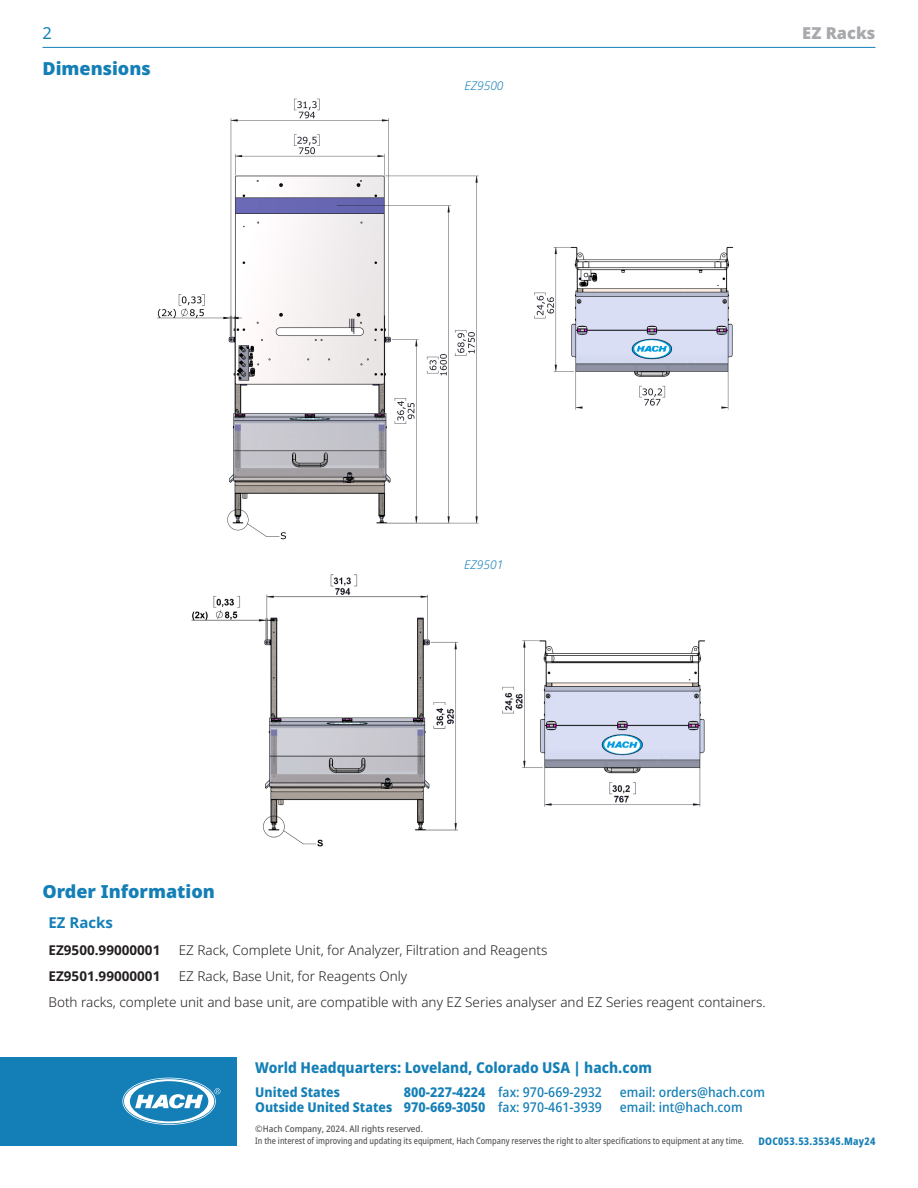
<style>
.page{position:relative;width:918px;height:1188px;background:#fff}
.page>*{position:absolute;margin:0;border:0;box-sizing:border-box;transform-origin:0 0}
.Head_2{font:900 18px "Noto Sans";color:#147fb7}
.Running_Head_Right{font:900 16.5px "Noto Sans";color:#a8a9ad}
.t1{font:16.5px "Noto Sans";color:#147fb7}
.t2{font:800 semi-condensed 15px "Noto Sans";color:#147fb7}
.Head_3_Text_1_Bold{font:700 15px "Noto Sans";color:#147fb7}
.Text_1{font:300 13.5px "Noto Sans";color:#231f20}
.t3{font:500 semi-condensed 13.5px "Noto Sans";color:#147fb7}
.t4{font:800 semi-condensed 13.5px "Noto Sans";color:#147fb7}
.Text_1_Text_1_Bold{font:700 13.5px "Noto Sans";color:#231f20}
.t5{font:italic 300 12px "Noto Sans";color:#147fb7}
.Doc_ID_No{font:800 condensed 10.5px "Noto Sans";letter-spacing:.025em;color:#147fb7}
.t6{font:500 semi-condensed 9px/12px "Noto Sans";color:#57585a}
.s1{font-weight:800}
.s2{font-weight:500}
</style>
<div class="page">
<hr style="left:43px;top:47px;width:832px;height:1px;background:#147fb7">
<div style="left:0;top:1057px;width:237px;height:88px;background:#147fb7"></div>
<svg style="left:122px;top:1078px;width:98px;height:47px"></svg>
<img style="left:157px;top:98px;width:577px;height:442px">
<img style="left:191px;top:574px;width:514px;height:273px">
<p class="t1" style="left:43px;top:22px;width:11px">2</p>
<p class="Head_2" style="left:43px;top:55px;width:110px">Dimensions</p>
<p class="t5" style="left:464px;top:77px;width:41px">EZ9500</p>
<p class="Running_Head_Right" style="left:802px;top:21px;width:75px">EZ Racks</p>
<p class="t5" style="left:464px;top:556px;width:41px">EZ9501</p>
<p class="Head_2" style="left:43px;top:878px;width:174px">Order Information</p>
<p class="Head_3_Text_1_Bold" style="left:49px;top:912px;width:66px">EZ Racks</p>
<p class="Text_1_Text_1_Bold" style="left:49px;top:940px;width:113px">EZ9500.99000001</p>
<p class="Text_1" style="left:179px;top:940px;width:370px">EZ Rack, Complete Unit, for Analyzer, Filtration and Reagents</p>
<p class="Text_1_Text_1_Bold" style="left:49px;top:967px;width:113px">EZ9501.99000001</p>
<p class="Text_1" style="left:179px;top:967px;width:230px">EZ Rack, Base Unit, for Reagents Only</p>
<p class="Text_1" style="left:49px;top:993px;width:719px">Both racks, complete unit and base unit, are compatible with any EZ Series analyser and EZ Series reagent containers.</p>
<p class="t2" style="left:255px;top:1057px;width:398px">World Headquarters: Loveland, Colorado USA | hach.com</p>
<p class="t4" style="left:255px;top:1082px;width:86px">United States</p>
<p class="t3" style="left:404px;top:1083px;width:200px"><span class="s1">800-227-4224</span> fax: 970-669-2932</p>
<p class="t3" style="left:620px;top:1083px;width:147px">email: orders@hach.com</p>
<p class="t4" style="left:255px;top:1097px;width:348px">Outside United States 970-669-3050 <span class="s2">fax: 970-461-3939</span></p>
<p class="t3" style="left:620px;top:1098px;width:124px">email: int@hach.com</p>
<p class="t6" style="left:255px;top:1123px;width:490px">©Hach Company, 2024. All rights reserved.<br>In the interest of improving and updating its equipment, Hach Company reserves the right to alter specifications to equipment at any time.</p>
<p class="Doc_ID_No" style="left:758px;top:1134px;width:119px">DOC053.53.35345.May24</p>
</div>
